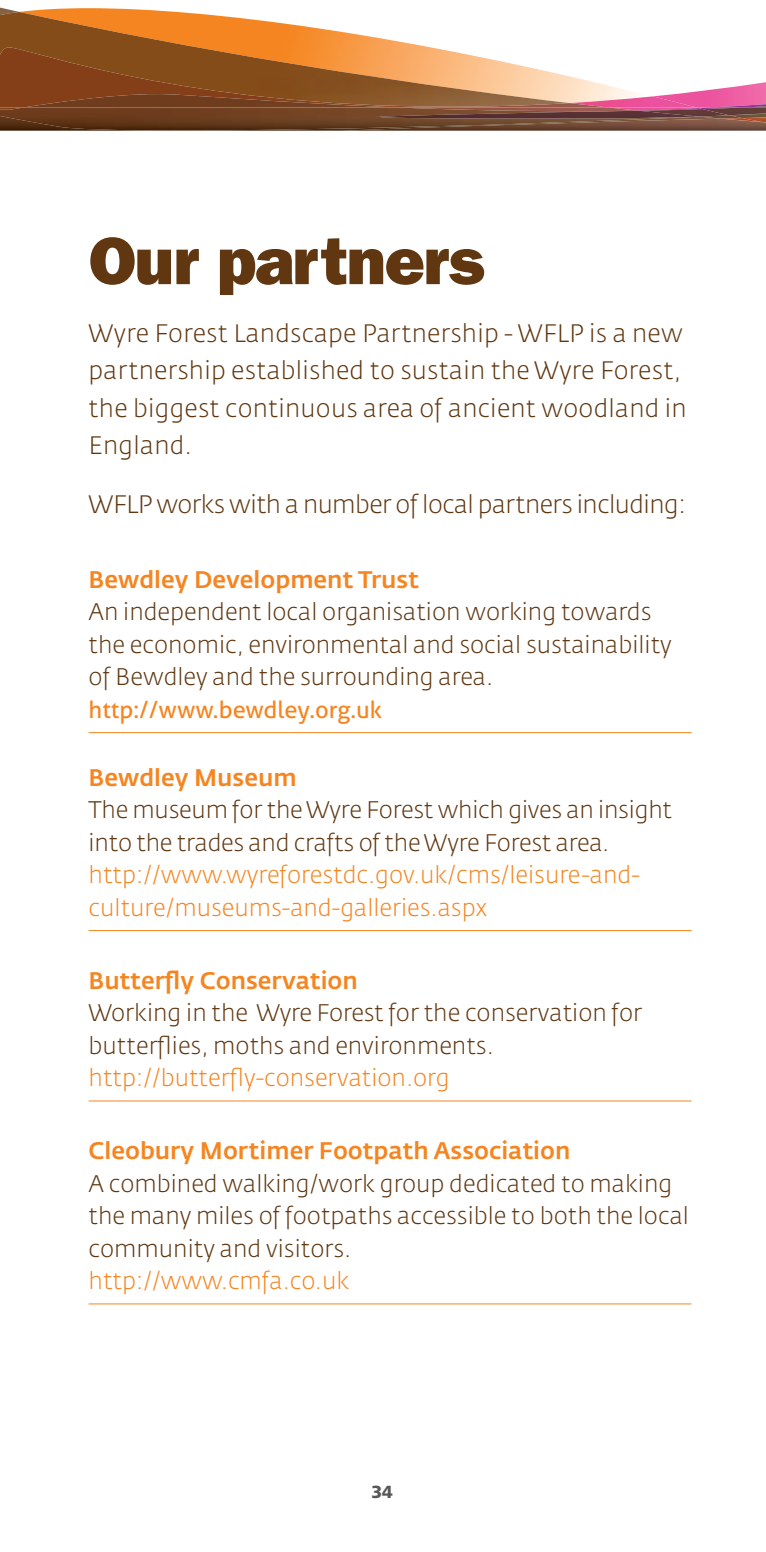
<style>
.page{position:relative;width:766px;height:1552px;background:#fff}
.page>*{position:absolute;margin:0;border:0;box-sizing:border-box;transform-origin:0 0}
.t1{font:800 67.5px "Franklin Gothic";letter-spacing:-.02em;color:#603711}
.t2{font:300 25px/37.5px "Fedra Sans Std";letter-spacing:.01em;color:#603711}
.t3{font:300 25px "Fedra Sans Std";letter-spacing:-.02em;color:#603711}
.t4{font:300 23.75px/32.5px "Fedra Sans Std";color:#603711}
.t5{font:300 23.75px/32.5px "Fedra Sans Std";color:#f58520}
.t6{font:500 23.75px "Fedra Sans Std";color:#f58520}
.t7{font:23.75px "Aller";color:#f58520}
.t8{font:900 17.5px "Frutiger LT Std";color:#57585a}
</style>
<div class="page">
<svg style="left:19px;top:8px;width:618px;height:88px"></svg>
<img style="left:608px;top:96px;width:44px;height:11px">
<svg style="left:0;top:8px;width:19px;height:4px"></svg>
<img style="left:0;top:12px;width:569px;height:35px">
<img style="left:0;top:47px;width:608px;height:60px">
<img style="left:24px;top:94px;width:373px;height:13px">
<svg style="left:652px;top:82px;width:113px;height:25px"></svg>
<img style="left:721px;top:123px;width:44px;height:8px">
<img style="left:0;top:107px;width:698px;height:9px">
<img style="left:0;top:116px;width:721px;height:15px">
<img style="left:702px;top:107px;width:63px;height:8px">
<img style="left:638px;top:109px;width:91px;height:6px">
<img style="left:374px;top:111px;width:324px;height:8px">
<svg style="left:698px;top:115px;width:67px;height:8px"></svg>
<img style="left:721px;top:119px;width:43px;height:3px">
<hr style="left:89px;top:732px;width:602px;height:1px;background:#f58520">
<hr style="left:89px;top:930px;width:602px;height:1px;background:#f58520">
<hr style="left:89px;top:1100px;width:602px;height:1px;background:#f58520">
<hr style="left:89px;top:1303px;width:602px;height:1px;background:#f58520">
<h1 class="t1" style="left:89px;top:221px;width:397px">Our partners</h1>
<p class="t2" style="left:89px;top:314px;width:599px">Wyre Forest Landscape Partnership - WFLP is a new partnership established to sustain the Wyre Forest, the biggest continuous area of ancient woodland in England.</p>
<p class="t3" style="left:89px;top:489px;width:598px">WFLP works with a number of local partners including:</p>
<p class="t6" style="left:89px;top:565px;width:332px">Bewdley Development Trust</p>
<p class="t4" style="left:89px;top:596px;width:584px">An independent local organisation working towards the economic, environmental and social sustainability of Bewdley and the surrounding area.</p>
<p class="t7" style="left:89px;top:695px;width:295px">http://www.bewdley.org.uk</p>
<p class="t6" style="left:89px;top:763px;width:209px">Bewdley Museum</p>
<p class="t4" style="left:89px;top:794px;width:584px">The museum for the Wyre Forest which gives an insight into the trades and crafts of the Wyre Forest area.</p>
<p class="t5" style="left:89px;top:859px;width:552px">http://www.wyreforestdc.gov.uk/cms/leisure-and&shy;culture/museums-and-galleries.aspx</p>
<p class="t6" style="left:89px;top:966px;width:271px">Butterfly Conservation</p>
<p class="t4" style="left:89px;top:997px;width:555px">Working in the Wyre Forest for the conservation for butterflies, moths and environments.</p>
<p class="t5" style="left:89px;top:1062px;width:362px">http://butterfly-conservation.org</p>
<p class="t6" style="left:89px;top:1136px;width:483px">Cleobury Mortimer Footpath Association</p>
<p class="t4" style="left:89px;top:1167px;width:601px">A combined walking/work group dedicated to making the many miles of footpaths accessible to both the local community and visitors.</p>
<p class="t5" style="left:89px;top:1265px;width:262px">http://www.cmfa.co.uk</p>
<p class="t8" style="left:371px;top:1482px;width:23px">34</p>
</div>
